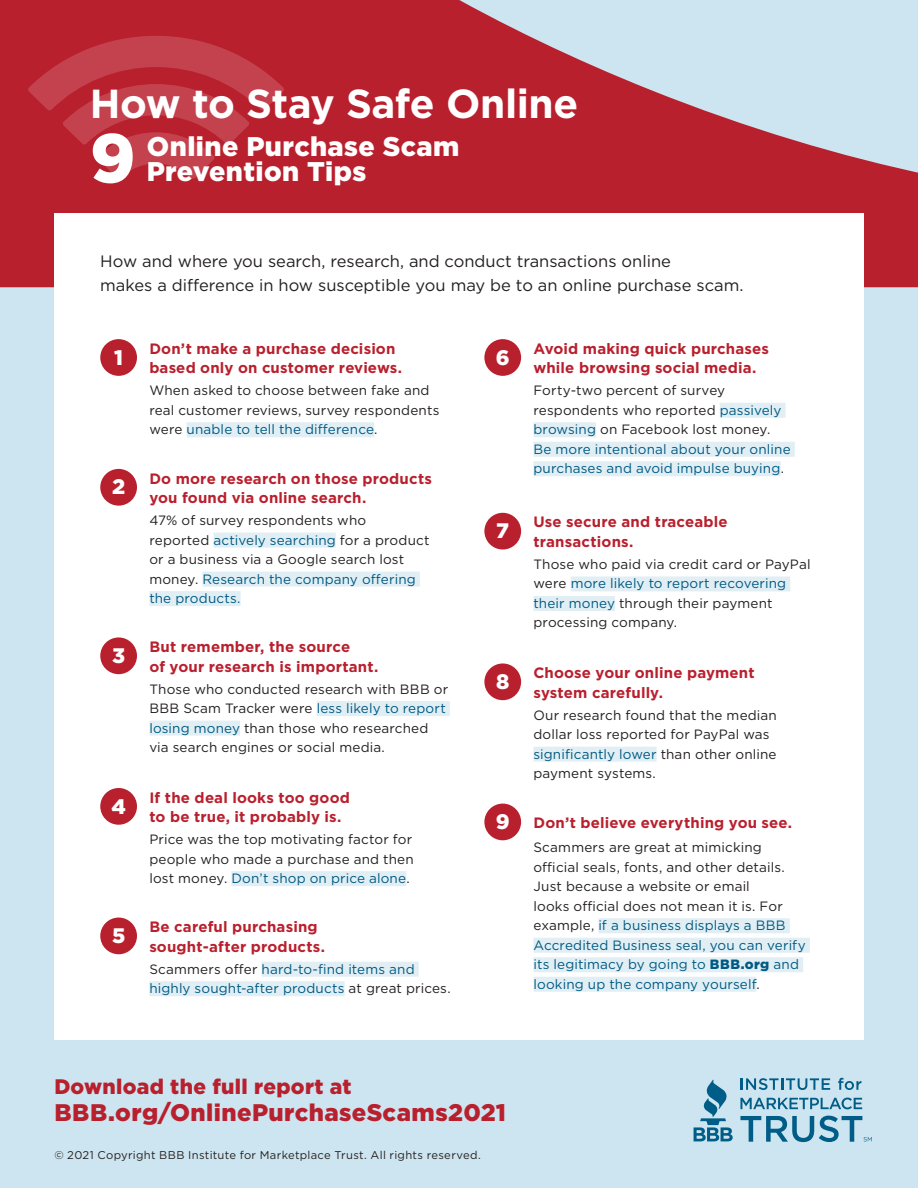
<style>
.page{position:relative;width:918px;height:1188px;background:#cde5f0}
.page>*{position:absolute;margin:0;border:0;box-sizing:border-box;transform-origin:0 0}
.Headline{font:700 40.5px "Gotham";letter-spacing:-.01em;color:#fff}
.Figure_Table_Text{font:900 27px/24.3px "Gotham";letter-spacing:.015em;color:#fff}
.Figure_Table_Text-2{font:900 24px "Gotham";letter-spacing:.015em;color:#b9202e}
.Figure_Table_Text-3{font:900 21px "Gotham";letter-spacing:.015em;color:#b9202e}
.t1{font:900 21px "Gotham";color:#fff}
.t2{font:16.5px/24px "Gotham";color:#231f20}
.Tips{font:700 15px/19.5px "Gotham";letter-spacing:.01em;color:#b9202e}
.Tips-2{font:13.5px/19.5px "Gotham";letter-spacing:.01em;color:#231f20}
.Tips-3{font:13.5px/19.5px "Gotham";letter-spacing:.01em;color:#005982}
.Figure_Titles{font:11.25px "Gotham";letter-spacing:.025em;color:#262121}
.s1{color:#005982}
.s2{color:#231f20}
.s3{font-weight:900;color:#005982}
</style>
<div class="page">
<svg style="left:694px;top:1080px;width:39px;height:61px"></svg>
<svg style="left:740px;top:1116px;width:132px;height:26px"></svg>
<svg style="left:741px;top:1078px;width:89px;height:12px"></svg>
<svg style="left:838px;top:1078px;width:23px;height:12px"></svg>
<svg style="left:740px;top:1098px;width:122px;height:11px"></svg>
<svg style="left:0;top:0;width:918px;height:287px;fill:#b9202e"></svg>
<div style="left:54px;top:213px;width:810px;height:827px;background:#fff"></div>
<div style="left:100px;top:339px;width:37px;height:37px;background:#b9202e;border-radius:50%"></div>
<div style="left:187px;top:422px;width:187px;height:15px;background:#e1eff5"></div>
<div style="left:100px;top:469px;width:37px;height:37px;background:#b9202e;border-radius:50%"></div>
<div style="left:213px;top:533px;width:123px;height:15px;background:#e1eff5"></div>
<div style="left:202px;top:572px;width:218px;height:15px;background:#e1eff5"></div>
<div style="left:149px;top:591px;width:92px;height:15px;background:#e1eff5"></div>
<div style="left:100px;top:637px;width:37px;height:37px;background:#b9202e;border-radius:50%"></div>
<div style="left:317px;top:701px;width:133px;height:15px;background:#e1eff5"></div>
<div style="left:149px;top:721px;width:91px;height:15px;background:#e1eff5"></div>
<div style="left:100px;top:788px;width:37px;height:37px;background:#b9202e;border-radius:50%"></div>
<div style="left:231px;top:871px;width:175px;height:15px;background:#e1eff5"></div>
<div style="left:100px;top:918px;width:37px;height:36px;background:#b9202e;border-radius:50%"></div>
<div style="left:262px;top:962px;width:157px;height:15px;background:#e1eff5"></div>
<div style="left:149px;top:981px;width:196px;height:15px;background:#e1eff5"></div>
<div style="left:484px;top:339px;width:37px;height:37px;background:#b9202e;border-radius:50%"></div>
<div style="left:720px;top:403px;width:66px;height:15px;background:#e1eff5"></div>
<div style="left:533px;top:422px;width:63px;height:15px;background:#e1eff5"></div>
<div style="left:533px;top:442px;width:262px;height:15px;background:#e1eff5"></div>
<div style="left:533px;top:461px;width:248px;height:15px;background:#e1eff5"></div>
<div style="left:484px;top:513px;width:37px;height:37px;background:#b9202e;border-radius:50%"></div>
<div style="left:571px;top:576px;width:219px;height:15px;background:#e1eff5"></div>
<div style="left:533px;top:596px;width:82px;height:15px;background:#e1eff5"></div>
<div style="left:484px;top:663px;width:37px;height:37px;background:#b9202e;border-radius:50%"></div>
<div style="left:533px;top:747px;width:124px;height:15px;background:#e1eff5"></div>
<div style="left:484px;top:804px;width:37px;height:36px;background:#b9202e;border-radius:50%"></div>
<div style="left:598px;top:918px;width:192px;height:15px;background:#e1eff5"></div>
<div style="left:533px;top:938px;width:277px;height:15px;background:#e1eff5"></div>
<div style="left:533px;top:957px;width:270px;height:15px;background:#e1eff5"></div>
<div style="left:533px;top:977px;width:223px;height:15px;background:#e1eff5"></div>
<svg style="left:28px;top:36px;width:256px;height:147px;background:#bf3743"></svg>
<p class="Headline" style="left:90px;top:77px;width:490px">How to Stay Safe Online</p>
<p class="Figure_Table_Text" style="left:147px;top:134px;width:314px">Online Purchase Scam<br>Prevention Tips</p>
<p class="t2" style="left:100px;top:249px;width:645px">How and where you search, research, and conduct transactions online<br>makes a difference in how susceptible you may be to an online purchase scam.</p>
<p class="t1" style="left:114px;top:343px;width:10px">1</p>
<p class="t1" style="left:112px;top:473px;width:15px">2</p>
<p class="t1" style="left:112px;top:641px;width:15px">3</p>
<p class="t1" style="left:111px;top:792px;width:16px">4</p>
<p class="t1" style="left:112px;top:921px;width:15px">5</p>
<p class="Tips" style="left:149px;top:339px;width:254px">Don’t make a purchase decision based only on customer reviews.</p>
<p class="Tips-2" style="left:149px;top:380px;width:292px">When asked to choose between fake and real customer reviews, survey respondents were <span class="s1">unable to tell the difference</span>.</p>
<p class="Tips" style="left:149px;top:468px;width:284px">Do more research on those products you found via online search.</p>
<p class="Tips-2" style="left:149px;top:510px;width:282px">47% of survey respondents who<br>reported <span class="s1">actively searching</span> for a product or a business via a Google search lost money. <span class="s1">Research the company offering the products.</span></p>
<p class="Tips" style="left:149px;top:637px;width:231px">But remember, the source<br>of your research is important.</p>
<p class="Tips-2" style="left:149px;top:679px;width:300px">Those who conducted research with BBB or BBB Scam Tracker were <span class="s1">less likely to report losing money</span> than those who researched via search engines or social media.</p>
<p class="Tips" style="left:149px;top:787px;width:202px">If the deal looks too good to be true, it probably is.</p>
<p class="Tips-2" style="left:149px;top:829px;width:266px;text-align:justify">Price was the top motivating factor for people who made a purchase and then lost money. <span class="s1">Don’t shop on price alone</span>.</p>
<p class="Tips" style="left:149px;top:917px;width:177px">Be careful purchasing sought-after products.</p>
<p class="Tips-3" style="left:149px;top:959px;width:303px"><span class="s2">Scammers offer</span> hard-to-find items and highly sought-after products <span class="s2">at great prices.</span></p>
<p class="t1" style="left:496px;top:343px;width:15px">6</p>
<p class="t1" style="left:496px;top:516px;width:14px">7</p>
<p class="t1" style="left:496px;top:667px;width:15px">8</p>
<p class="Tips" style="left:533px;top:339px;width:237px">Avoid making quick purchases while browsing social media.</p>
<p class="Tips-3" style="left:533px;top:380px;width:259px"><span class="s2">Forty-two percent of survey respondents who reported</span> passively browsing <span class="s2">on Facebook lost money.<br></span>Be more intentional about your online purchases and avoid impulse buying<span class="s2">.</span></p>
<p class="Tips" style="left:533px;top:512px;width:196px">Use secure and traceable transactions.</p>
<p class="Tips-2" style="left:533px;top:554px;width:279px">Those who paid via credit card or PayPal were <span class="s1">more likely to report recovering their money</span> through their payment processing company.</p>
<p class="Tips" style="left:533px;top:663px;width:223px">Choose your online payment system carefully.</p>
<p class="Tips-2" style="left:533px;top:705px;width:245px">Our research found that the median dollar loss reported for PayPal was <span class="s1">significantly lower</span> than other online payment systems.</p>
<p class="t1" style="left:496px;top:807px;width:15px">9</p>
<p class="Tips" style="left:533px;top:813px;width:260px">Don’t believe everything you see.</p>
<p class="Tips-2" style="left:533px;top:837px;width:274px">Scammers are great at mimicking official seals, fonts, and other details.<br>Just because a website or email<br>looks official does not mean it is. For example, <span class="s1">if a business displays a BBB Accredited Business seal, you can verify its legitimacy by going to</span> <span class="s3">BBB.org</span> <span class="s1">and looking up the company yourself</span>.</p>
<p class="Figure_Table_Text-3" style="left:54px;top:1072px;width:299px">Download the full report at</p>
<p class="Figure_Table_Text-2" style="left:54px;top:1096px;width:453px">BBB.org/OnlinePurchaseScams2021</p>
<p class="Figure_Titles" style="left:54px;top:1148px;width:428px">© 2021 Copyright BBB Institute for Marketplace Trust. All rights reserved.</p>
</div>
